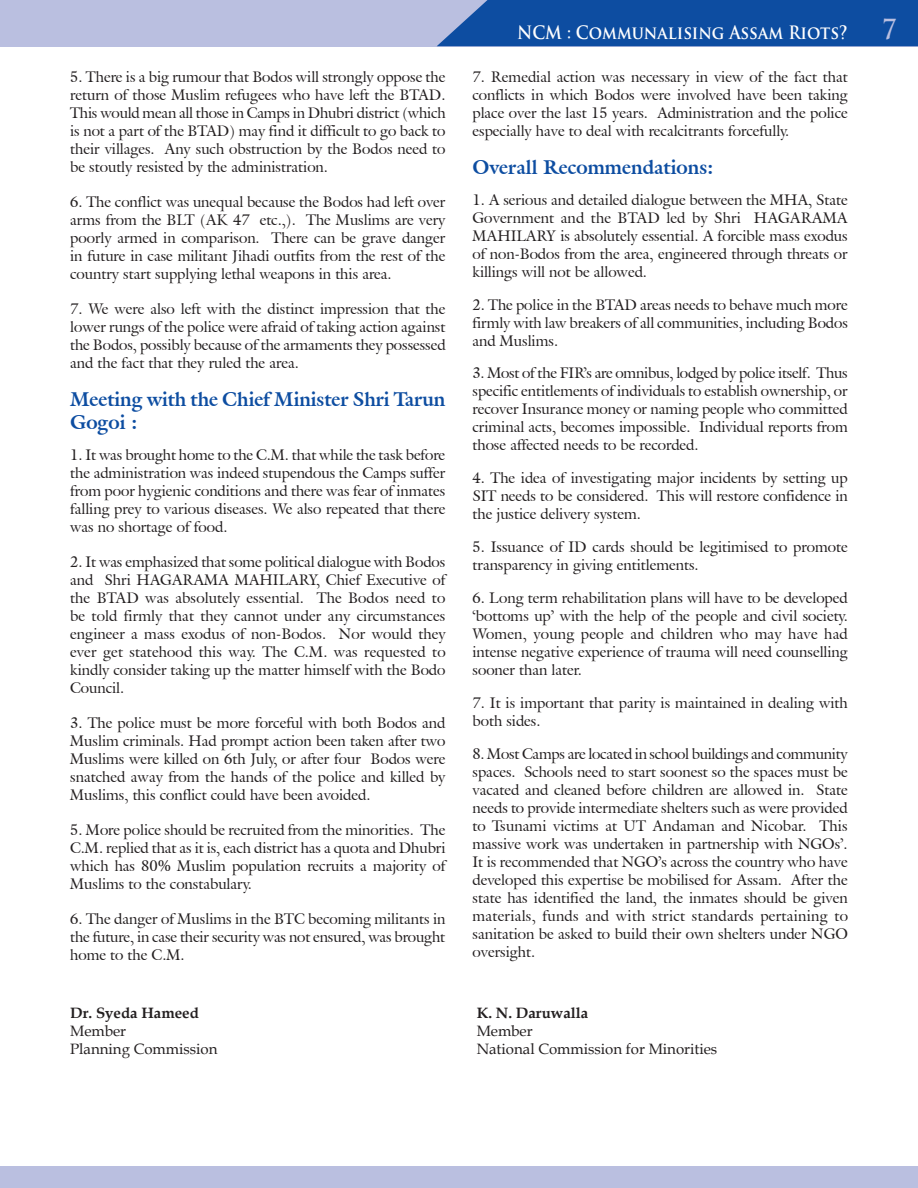
<style>
.page{position:relative;width:918px;height:1188px;background:#fff}
.page>*{position:absolute;margin:0;border:0;box-sizing:border-box;transform-origin:0 0}
.t1{font:700 27px "Trajan Pro";color:#babfe0;scale:.9 1}
.para_head{font:700 19.5px/23.4px "Galliard IT Cby BT";letter-spacing:-.005em;color:#0d4da1}
.t2{font:700 18px "Trajan Pro";color:#fff;scale:.9 1}
.BODY_TEXT{font:15px/18px "Galliard IT Cby BT";color:#231f20;text-align:justify}
.BODY_TEXT-2{font:15px "Book Antiqua";color:#231f20}
.BODY_TEXT-3{font:700 15px "Book Antiqua";color:#231f20}
</style>
<div class="page">
<div style="left:0;top:0;width:918px;height:46px;background:#babfe0"></div>
<div style="left:437px;top:0;width:481px;height:46px;background:#0d4da1"></div>
<div style="left:0;top:1167px;width:918px;height:21px;background:#babfe0"></div>
<p class="BODY_TEXT" style="left:70px;top:67px;width:377px">5. There is a big rumour that Bodos will strongly oppose the return of those Muslim refugees who have left the BTAD.<br>This would mean all those in Camps in Dhubri district (which is not a part of the BTAD) may find it difficult to go back to their villages. Any such obstruction by the Bodos need to be stoutly resisted by the administration.</p>
<p class="BODY_TEXT" style="left:70px;top:192px;width:377px">6. The conflict was unequal because the Bodos had left over arms from the BLT (AK 47 etc.,). The Muslims are very poorly armed in comparison. There can be grave danger in future in case militant Jihadi outfits from the rest of the country start supplying lethal weapons in this area.</p>
<p class="BODY_TEXT" style="left:70px;top:299px;width:377px">7. We were also left with the distinct impression that the lower rungs of the police were afraid of taking action against the Bodos, possibly because of the armaments they possessed and the fact that they ruled the area.</p>
<p class="para_head" style="left:70px;top:387px;width:377px">Meeting with the Chief Minister Shri Tarun<br>Gogoi :</p>
<p class="BODY_TEXT" style="left:70px;top:446px;width:377px">1. It was brought home to the C.M. that while the task before the administration was indeed stupendous the Camps suffer from poor hygienic conditions and there was fear of inmates falling prey to various diseases. We also repeated that there was no shortage of food.</p>
<p class="BODY_TEXT" style="left:70px;top:553px;width:377px">2. It was emphasized that some political dialogue with Bodos and Shri HAGARAMA MAHILARY, Chief Executive of the BTAD was absolutely essential. The Bodos need to be told firmly that they cannot under any circumstances engineer a mass exodus of non-Bodos. Nor would they ever get statehood this way. The C.M. was requested to kindly consider taking up the matter himself with the Bodo Council.</p>
<p class="BODY_TEXT" style="left:70px;top:714px;width:377px">3. The police must be more forceful with both Bodos and Muslim criminals. Had prompt action been taken after two Muslims were killed on 6th July, or after four Bodos were snatched away from the hands of the police and killed by Muslims, this conflict could have been avoided.</p>
<p class="BODY_TEXT" style="left:70px;top:821px;width:377px">5. More police should be recruited from the minorities. The C.M. replied that as it is, each district has a quota and Dhubri which has 80% Muslim population recruits a majority of Muslims to the constabulary.</p>
<p class="BODY_TEXT" style="left:70px;top:910px;width:377px">6. The danger of Muslims in the BTC becoming militants in the future, in case their security was not ensured, was brought home to the C.M.</p>
<p class="t2" style="left:517px;top:21px;width:369px">NCM : Communalising Assam Riots?</p>
<p class="t1" style="left:882px;top:13px;width:18px">7</p>
<p class="BODY_TEXT" style="left:472px;top:67px;width:377px">7. Remedial action was necessary in view of the fact that conflicts in which Bodos were involved have been taking place over the last 15 years. Administration and the police especially have to deal with recalcitrants forcefully.</p>
<p class="para_head" style="left:472px;top:155px;width:243px">Overall Recommendations:</p>
<p class="BODY_TEXT" style="left:472px;top:190px;width:377px">1. A serious and detailed dialogue between the MHA, State Government and the BTAD led by Shri HAGARAMA MAHILARY is absolutely essential. A forcible mass exodus of non-Bodos from the area, engineered through threats or killings will not be allowed.</p>
<p class="BODY_TEXT" style="left:472px;top:295px;width:377px">2. The police in the BTAD areas needs to behave much more firmly with law breakers of all communities, including Bodos and Muslims.</p>
<p class="BODY_TEXT" style="left:472px;top:364px;width:377px">3. Most of the FIR’s are omnibus, lodged by police itself. Thus specific entitlements of individuals to establish ownership, or recover Insurance money or naming people who committed criminal acts, becomes impossible. Individual reports from those affected needs to be recorded.</p>
<p class="BODY_TEXT" style="left:472px;top:469px;width:377px">4. The idea of investigating major incidents by setting up SIT needs to be considered. This will restore confidence in the justice delivery system.</p>
<p class="BODY_TEXT" style="left:472px;top:538px;width:377px">5. Issuance of ID cards should be legitimised to promote transparency in giving entitlements.</p>
<p class="BODY_TEXT" style="left:472px;top:589px;width:377px">6. Long term rehabilitation plans will have to be developed ‘bottoms up’ with the help of the people and civil society.<br>Women, young people and children who may have had intense negative experience of trauma will need counselling sooner than later.</p>
<p class="BODY_TEXT" style="left:472px;top:694px;width:377px">7. It is important that parity is maintained in dealing with both sides.</p>
<p class="BODY_TEXT" style="left:472px;top:744px;width:377px">8. Most Camps are located in school buildings and community spaces. Schools need to start soonest so the spaces must be vacated and cleaned before children are allowed in. State needs to provide intermediate shelters such as were provided to Tsunami victims at UT Andaman and Nicobar. This massive work was undertaken in partnership with NGOs’.<br>It is recommended that NGO’s across the country who have developed this expertise be mobilised for Assam. After the state has identified the land, the inmates should be given materials, funds and with strict standards pertaining to sanitation be asked to build their own shelters under NGO oversight.</p>
<p class="BODY_TEXT-3" style="left:70px;top:1002px;width:130px">Dr. Syeda Hameed</p>
<p class="BODY_TEXT-3" style="left:477px;top:1002px;width:113px">K. N. Daruwalla</p>
<p class="BODY_TEXT-2" style="left:70px;top:1020px;width:58px">Member</p>
<p class="BODY_TEXT-2" style="left:477px;top:1020px;width:58px">Member</p>
<p class="BODY_TEXT-2" style="left:70px;top:1038px;width:149px">Planning Commission</p>
<p class="BODY_TEXT-2" style="left:477px;top:1038px;width:242px">National Commission for Minorities</p>
</div>
